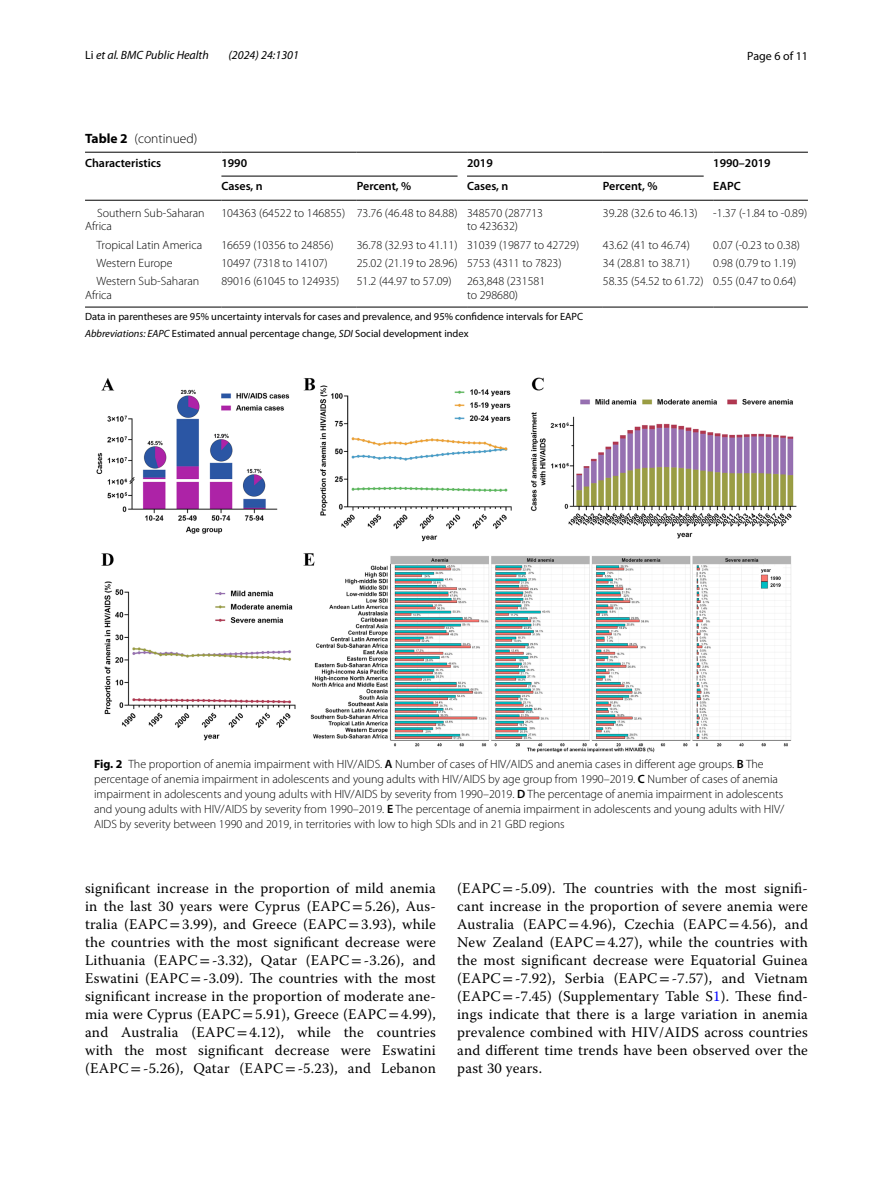
<style>
.page{position:relative;width:893px;height:1187px;background:#fff}
.page>*{position:absolute;margin:0;border:0;box-sizing:border-box;transform-origin:0 0}
.t1{font:14.7px/18px "Warnock Pro";letter-spacing:.015em;color:#000;text-align:justify}
.t2{font:300 13.5px "Myriad Pro";color:#000}
.t3{font:300 12px/13.5px "Myriad Pro";color:#000}
.t4{font:600 12px "Myriad Pro";color:#000}
.t5{font:italic 12px "Myriad Pro";color:#000}
.t6{font:12px "Myriad Pro";color:#000}
.t7{font:10.5px/17px "Myriad Pro";color:#000}
.s1{font-style:normal}
.s2{font-weight:700}
.s3{font-style:italic}
.s4{font-weight:600}
.s5{font-family:"STIX"}
.s6{color:#00f}
</style>
<div class="page">
<hr style="left:85px;top:152px;width:136px;height:1px;background:#000">
<hr style="left:85px;top:200px;width:136px;height:1px;background:#000">
<hr style="left:221px;top:152px;width:136px;height:1px;background:#000">
<hr style="left:357px;top:152px;width:110px;height:1px;background:#000">
<hr style="left:467px;top:152px;width:136px;height:1px;background:#000">
<hr style="left:603px;top:152px;width:110px;height:1px;background:#000">
<hr style="left:713px;top:152px;width:95px;height:1px;background:#000">
<hr style="left:221px;top:200px;width:136px;height:1px;background:#000">
<hr style="left:357px;top:200px;width:110px;height:1px;background:#000">
<hr style="left:467px;top:200px;width:136px;height:1px;background:#000">
<hr style="left:603px;top:200px;width:110px;height:1px;background:#000">
<hr style="left:713px;top:200px;width:95px;height:1px;background:#000">
<hr style="left:85px;top:307px;width:136px;height:1px;background:#000">
<hr style="left:221px;top:307px;width:136px;height:1px;background:#000">
<hr style="left:357px;top:307px;width:110px;height:1px;background:#000">
<hr style="left:467px;top:307px;width:136px;height:1px;background:#000">
<hr style="left:603px;top:307px;width:110px;height:1px;background:#000">
<hr style="left:713px;top:307px;width:95px;height:1px;background:#000">
<hr style="left:221px;top:176px;width:237px;height:1px;background:#000">
<hr style="left:467px;top:176px;width:237px;height:1px;background:#000">
<img style="left:96px;top:377px;width:701px;height:375px">
<p class="t5" style="left:85px;top:48px;width:125px"><span class="s1">Li</span> et al. BMC Public Health</p>
<p class="t5" style="left:228px;top:48px;width:72px">(2024) 24:1301</p>
<p class="t6" style="left:747px;top:48px;width:62px">Page 6 of 11</p>
<p class="t2" style="left:85px;top:131px;width:114px"><span class="s2">Table 2</span> (continued)</p>
<p class="t4" style="left:85px;top:155px;width:78px">Characteristics</p>
<p class="t4" style="left:221px;top:155px;width:27px">1990</p>
<p class="t4" style="left:467px;top:155px;width:27px">2019</p>
<p class="t4" style="left:713px;top:155px;width:59px">1990–2019</p>
<p class="t4" style="left:221px;top:179px;width:43px">Cases, n</p>
<p class="t4" style="left:357px;top:179px;width:56px">Percent, %</p>
<p class="t4" style="left:467px;top:179px;width:43px">Cases, n</p>
<p class="t4" style="left:603px;top:179px;width:56px">Percent, %</p>
<p class="t4" style="left:713px;top:179px;width:29px">EAPC</p>
<p class="t3" style="left:85px;top:206px;width:121px;text-indent:12px">Southern Sub-Saharan<br>Africa</p>
<p class="t3" style="left:467px;top:206px;width:78px;text-indent:-246px">104363 (64522 to 146855) 73.76 (46.48 to 84.88) 348570 (287713 to 423632)</p>
<p class="t3" style="left:603px;top:206px;width:96px">39.28 (32.6 to 46.13)</p>
<p class="t3" style="left:713px;top:206px;width:95px">-1.37 (-1.84 to -0.89)</p>
<p class="t3" style="left:97px;top:238px;width:107px">Tropical Latin America</p>
<p class="t3" style="left:221px;top:238px;width:114px">16659 (10356 to 24856)</p>
<p class="t3" style="left:357px;top:238px;width:224px">36.78 (32.93 to 41.11) 31039 (19877 to 42729)</p>
<p class="t3" style="left:603px;top:238px;width:88px">43.62 (41 to 46.74)</p>
<p class="t3" style="left:713px;top:238px;width:88px">0.07 (-0.23 to 0.38)</p>
<p class="t3" style="left:97px;top:256px;width:78px">Western Europe</p>
<p class="t3" style="left:221px;top:256px;width:108px">10497 (7318 to 14107)</p>
<p class="t3" style="left:357px;top:256px;width:206px">25.02 (21.19 to 28.96) 5753 (4311 to 7823)</p>
<p class="t3" style="left:603px;top:256px;width:88px">34 (28.81 to 38.71)</p>
<p class="t3" style="left:713px;top:256px;width:85px">0.98 (0.79 to 1.19)</p>
<p class="t3" style="left:85px;top:274px;width:116px;text-indent:12px">Western Sub-Saharan<br>Africa</p>
<p class="t3" style="left:221px;top:274px;width:119px">89016 (61045 to 124935)</p>
<p class="t3" style="left:357px;top:274px;width:96px">51.2 (44.97 to 57.09)</p>
<p class="t3" style="left:467px;top:274px;width:80px">263,848 (231581 to 298680)</p>
<p class="t3" style="left:603px;top:274px;width:195px">58.35 (54.52 to 61.72) 0.55 (0.47 to 0.64)</p>
<p class="t7" style="left:85px;top:307px;width:500px">Data in parentheses are 95% uncertainty intervals for cases and prevalence, and 95% confidence intervals for EAPC<br><span class="s3">Abbreviations: EAPC</span> Estimated annual percentage change, <span class="s3">SDI</span> Social development index</p>
<p class="t3" style="left:94px;top:756px;width:692px;line-height:15px"><span class="s2">Fig. 2</span> The proportion of anemia impairment with HIV/AIDS. <span class="s4">A</span> Number of cases of HIV/AIDS and anemia cases in different age groups. <span class="s4">B</span> The percentage of anemia impairment in adolescents and young adults with HIV/AIDS by age group from 1990–2019. <span class="s4">C</span> Number of cases of anemia impairment in adolescents and young adults with HIV/AIDS by severity from 1990–2019. <span class="s4">D</span> The percentage of anemia impairment in adolescents and young adults with HIV/AIDS by severity from 1990–2019. <span class="s4">E</span> The percentage of anemia impairment in adolescents and young adults with HIV/ AIDS by severity between 1990 and 2019, in territories with low to high SDIs and in 21 GBD regions</p>
<p class="t1" style="left:85px;top:879px;width:352px">significant increase in the proportion of mild anemia in the last 30 years were Cyprus (EAPC<span class="s5">=</span>5.26), Aus&shy;tralia (EAPC<span class="s5">=</span>3.99), and Greece (EAPC<span class="s5">=</span>3.93), while the countries with the most significant decrease were Lithuania (EAPC<span class="s5">=</span>-3.32), Qatar (EAPC<span class="s5">=</span>-3.26), and Eswatini (EAPC<span class="s5">=</span>-3.09). The countries with the most significant increase in the proportion of moderate ane&shy;mia were Cyprus (EAPC<span class="s5">=</span>5.91), Greece (EAPC<span class="s5">=</span>4.99), and Australia (EAPC<span class="s5">=</span>4.12), while the countries with the most significant decrease were Eswatini (EAPC<span class="s5">=</span>-5.26), Qatar (EAPC<span class="s5">=</span>-5.23), and Lebanon</p>
<p class="t1" style="left:457px;top:879px;width:352px">(EAPC<span class="s5">=</span>-5.09). The countries with the most signifi&shy;cant increase in the proportion of severe anemia were Australia (EAPC<span class="s5">=</span>4.96), Czechia (EAPC<span class="s5">=</span>4.56), and New Zealand (EAPC<span class="s5">=</span>4.27), while the countries with the most significant decrease were Equatorial Guinea (EAPC<span class="s5">=</span>-7.92), Serbia (EAPC<span class="s5">=</span>-7.57), and Vietnam (EAPC<span class="s5">=</span>-7.45) (Supplementary Table S<span class="s6">1</span>). These find&shy;ings indicate that there is a large variation in anemia prevalence combined with HIV/AIDS across countries and different time trends have been observed over the past 30 years.</p>
</div>
